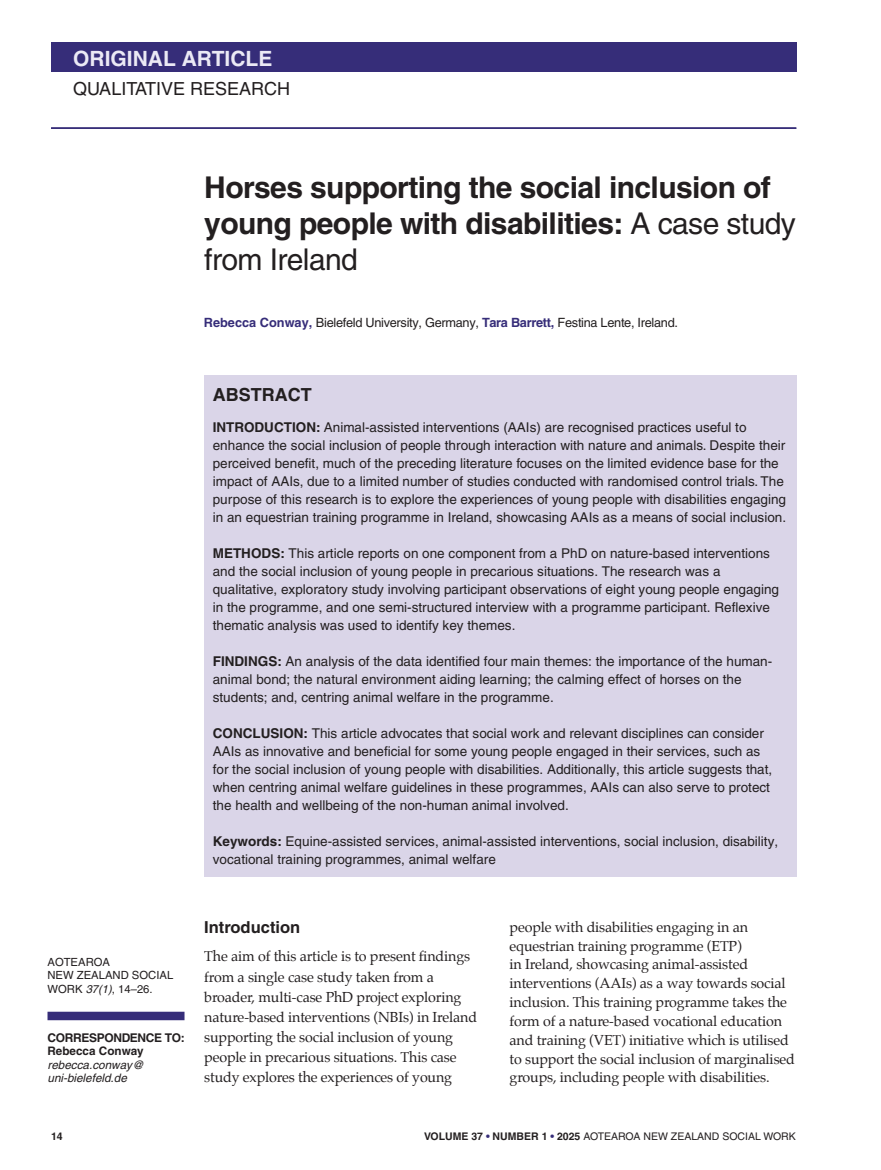
<style>
.page{position:relative;width:881px;height:1170px;background:#fff}
.page>*{position:absolute;margin:0;border:0;box-sizing:border-box;transform-origin:0 0}
.t1{font:700 30px/36px "Helvetica";letter-spacing:-.02em;color:#231f20}
.t2{font:700 21px "Helvetica";color:#ebe9f5}
.t3{font:18px "Helvetica";color:#231f20}
.t4{font:700 18px "Helvetica";color:#231f20}
.t5{font:700 16.5px "Helvetica";color:#231f20}
.t6{font:14.25px/18.8px "Palatino";letter-spacing:-.01em;color:#231f20}
.t7{font:13.5px/18px "Helvetica";color:#231f20}
.t8{font:12.75px "Helvetica";letter-spacing:-.025em;color:#231f20}
.t9{font:700 12px "Helvetica";letter-spacing:-.03em;color:#231f20}
.t10{font:italic 11.7px/13.5px "Helvetica";color:#231f20}
.t11{font:700 11.7px "Helvetica";color:#231f20}
.t12{font:11.25px/13.5px "Helvetica";color:#231f20}
.t13{font:10.5px "Helvetica";color:#231f20}
.t14{font:700 10.5px "Helvetica";color:#231f20}
.s1{font-weight:400}
.s2{font-weight:700;color:#362d79}
.s3{font-weight:700}
.s4{font-style:italic}
</style>
<div class="page">
<div style="left:51px;top:43px;width:745px;height:29px;background:#362d79"></div>
<hr style="left:51px;top:127px;width:745px;height:2px;background:#362d79">
<div style="left:47px;top:1011px;width:137px;height:9px;background:#362d79"></div>
<div style="left:204px;top:375px;width:592px;height:501px;background:#dad5e8"></div>
<h2 class="t2" style="left:73px;top:50px;width:201px">ORIGINAL ARTICLE</h2>
<h3 class="t3" style="left:73px;top:82px;width:218px">QUALITATIVE RESEARCH</h3>
<h1 class="t1" style="left:204px;top:172px;width:593px">Horses supporting the social inclusion of young people with disabilities: <span class="s1">A case study from Ireland</span></h1>
<p class="t8" style="left:204px;top:317px;width:475px"><span class="s2">Rebecca Conway,</span> Bielefeld University, Germany, <span class="s2">Tara Barrett,</span> Festina Lente, Ireland.</p>
<h3 class="t4" style="left:213px;top:388px;width:100px">ABSTRACT</h3>
<p class="t7" style="left:213px;top:419px;width:574px"><span class="s3">INTRODUCTION:</span> Animal-assisted interventions (AAIs) are recognised practices useful to enhance the social inclusion of people through interaction with nature and animals. Despite their perceived benefit, much of the preceding literature focuses on the limited evidence base for the impact of AAIs, due to a limited number of studies conducted with randomised control trials. The purpose of this research is to explore the experiences of young people with disabilities engaging in an equestrian training programme in Ireland, showcasing AAIs as a means of social inclusion.</p>
<p class="t7" style="left:213px;top:545px;width:567px"><span class="s3">METHODS:</span> This article reports on one component from a PhD on nature-based interventions and the social inclusion of young people in precarious situations. The research was a qualitative, exploratory study involving participant observations of eight young people engaging in the programme, and one semi-structured interview with a programme participant. Reflexive thematic analysis was used to identify key themes.</p>
<p class="t7" style="left:213px;top:653px;width:560px"><span class="s3">FINDINGS:</span> An analysis of the data identified four main themes: the importance of the human&shy;animal bond; the natural environment aiding learning; the calming effect of horses on the students; and, centring animal welfare in the programme.</p>
<p class="t7" style="left:213px;top:725px;width:560px"><span class="s3">CONCLUSION:</span> This article advocates that social work and relevant disciplines can consider AAIs as innovative and beneficial for some young people engaged in their services, such as for the social inclusion of young people with disabilities. Additionally, this article suggests that, when centring animal welfare guidelines in these programmes, AAIs can also serve to protect the health and wellbeing of the non-human animal involved.</p>
<p class="t7" style="left:213px;top:833px;width:566px"><span class="s3">Keywords:</span> Equine-assisted services, animal-assisted interventions, social inclusion, disability, vocational training programmes, animal welfare</p>
<p class="t12" style="left:47px;top:955px;width:127px">AOTEAROA<br>NEW ZEALAND SOCIAL<br>WORK <span class="s4">37(1)</span>, 14–26.</p>
<p class="t9" style="left:47px;top:1032px;width:139px">CORRESPONDENCE TO:</p>
<p class="t11" style="left:47px;top:1046px;width:98px">Rebecca Conway</p>
<p class="t10" style="left:47px;top:1058px;width:98px">rebecca.conway@ uni-bielefeld.de</p>
<p class="t14" style="left:51px;top:1132px;width:13px">14</p>
<p class="t5" style="left:204px;top:920px;width:97px">Introduction</p>
<p class="t6" style="left:204px;top:947px;width:274px;line-height:20.1px">The aim of this article is to present findings from a single case study taken from a broader, multi-case PhD project exploring nature-based interventions (NBIs) in Ireland supporting the social inclusion of young people in precarious situations. This case study explores the experiences of young</p>
<p class="t6" style="left:509px;top:918px;width:287px">people with disabilities engaging in an equestrian training programme (ETP)<br>in Ireland, showcasing animal-assisted interventions (AAIs) as a way towards social inclusion. This training programme takes the form of a nature-based vocational education and training (VET) initiative which is utilised to support the social inclusion of marginalised groups, including people with disabilities.</p>
<p class="t13" style="left:424px;top:1132px;width:373px"><span class="s3">VOLUME 37</span> <span class="s2">•</span> <span class="s3">NUMBER 1</span> <span class="s2">•</span> <span class="s3">2025</span> AOTEAROA NEW ZEALAND SOCIAL WORK</p>
</div>
